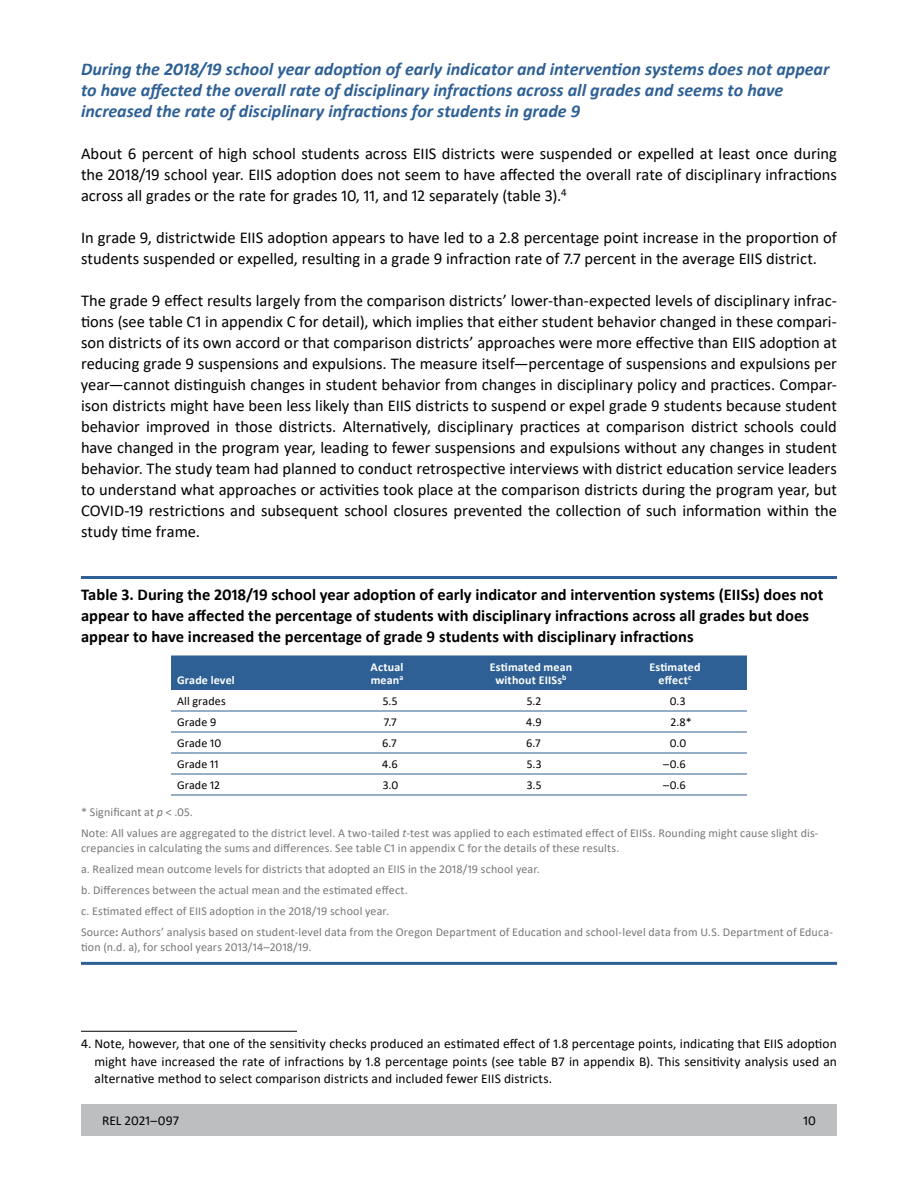
<style>
.page{position:relative;width:918px;height:1188px;background:#fff}
.page>*{position:absolute;margin:0;border:0;box-sizing:border-box;transform-origin:0 0}
.t1{font:italic 700 18px/21px "Calibri";color:#2e6095}
.t2{font:16.5px/21px "Calibri";letter-spacing:-.005em;color:#000;text-align:justify}
.t3{font:700 16.5px/21px "Calibri";color:#000}
.t4{font:13.5px/17.2px "Calibri";letter-spacing:.005em;color:#000;text-align:justify}
.t5{font:12px/15px "Calibri";letter-spacing:.01em;color:#77787b}
.t6{font:12px "Calibri";letter-spacing:.015em;color:#000}
.t7{font:700 12px/13.5px "Calibri";letter-spacing:.015em;color:#fff;text-align:center}
.s1{font-style:italic}
.s2{font-weight:700}
</style>
<div class="page">
<div style="left:171px;top:656px;width:576px;height:34px;background:#2e6095"></div>
<svg style="left:171px;top:710px;width:576px;height:85px"></svg>
<div style="left:81px;top:1104px;width:756px;height:32px;background:#bcbec0"></div>
<hr style="left:81px;top:576px;width:756px;height:3px;background:#2e6095">
<hr style="left:81px;top:962px;width:756px;height:3px;background:#2e6095">
<hr style="left:171px;top:711px;width:144px;height:1px;background:#2e6095">
<hr style="left:315px;top:711px;width:144px;height:1px;background:#2e6095">
<hr style="left:459px;top:711px;width:144px;height:1px;background:#2e6095">
<hr style="left:603px;top:711px;width:144px;height:1px;background:#2e6095">
<hr style="left:171px;top:732px;width:144px;height:1px;background:#2e6095">
<hr style="left:315px;top:732px;width:144px;height:1px;background:#2e6095">
<hr style="left:459px;top:732px;width:144px;height:1px;background:#2e6095">
<hr style="left:603px;top:732px;width:144px;height:1px;background:#2e6095">
<hr style="left:171px;top:753px;width:144px;height:1px;background:#2e6095">
<hr style="left:315px;top:753px;width:144px;height:1px;background:#2e6095">
<hr style="left:459px;top:753px;width:144px;height:1px;background:#2e6095">
<hr style="left:603px;top:753px;width:144px;height:1px;background:#2e6095">
<hr style="left:171px;top:774px;width:144px;height:1px;background:#2e6095">
<hr style="left:315px;top:774px;width:144px;height:1px;background:#2e6095">
<hr style="left:459px;top:774px;width:144px;height:1px;background:#2e6095">
<hr style="left:603px;top:774px;width:144px;height:1px;background:#2e6095">
<hr style="left:171px;top:795px;width:144px;height:1px;background:#2e6095">
<hr style="left:315px;top:795px;width:144px;height:1px;background:#2e6095">
<hr style="left:459px;top:795px;width:144px;height:1px;background:#2e6095">
<hr style="left:603px;top:795px;width:144px;height:1px;background:#2e6095">
<hr style="left:81px;top:1031px;width:216px;height:1px;background:#000">
<p class="t1" style="left:81px;top:58px;width:750px">During the 2018/19 school year adoption ofearly indicator and intervention systems does not appear to have affected the overall rate ofdisciplinary infractions across all grades and seems to have increased the rate ofdisciplinary infractions for students in grade 9</p>
<p class="t2" style="left:81px;top:143px;width:758px">About 6 percent of high school students across EIIS districts were suspended or expelled at least once during the 2018/19 school year. EIIS adoption does not seem to have affected the overall rate of disciplinary infractions across all grades or the rate for grades 10, 11, and 12 separately (table 3).<sup>4</sup></p>
<p class="t2" style="left:81px;top:227px;width:758px">In grade 9, districtwide EIIS adoption appears to have led to a 2.8 percentage point increase in the proportion of students suspended or expelled, resulting in a grade 9 infraction rate of 7.7 percent in the average EIIS district.</p>
<p class="t2" style="left:81px;top:290px;width:758px">The grade 9 effect results largely from the comparison districts’ lower-than-expected levels of disciplinary infrac&shy;tions (see table C1 in appendix C for detail), which implies that either student behavior changed in these compari&shy;son districts of its own accord or that comparison districts’ approaches were more effective than EIIS adoption at reducing grade 9 suspensions and expulsions. The measure itself—percentage of suspensions and expulsions per year—cannot distinguish changes in student behavior from changes in disciplinary policy and practices. Compar&shy;ison districts might have been less likely than EIIS districts to suspend or expel grade 9 students because student behavior improved in those districts. Alternatively, disciplinary practices at comparison district schools could have changed in the program year, leading to fewer suspensions and expulsions without any changes in student behavior. The study team had planned to conduct retrospective interviews with district education service leaders to understand what approaches or activities took place at the comparison districts during the program year, but COVID-19 restrictions and subsequent school closures prevented the collection of such information within the study time frame.</p>
<p class="t3" style="left:81px;top:584px;width:744px">Table 3. During the 2018/19 school year adoption of early indicator and intervention systems (EIISs) does not appear to have affected the percentage of students with disciplinary infractions across all grades but does appear to have increased the percentage of grade 9 students with disciplinary infractions</p>
<p class="t7" style="left:177px;top:673px;width:59px">Grade level</p>
<p class="t7" style="left:371px;top:660px;width:34px;text-align:left">Actual mean<sup>a</sup></p>
<p class="t7" style="left:490px;top:660px;width:84px">Estimated mean without EIISs<sup>b</sup></p>
<p class="t7" style="left:649px;top:660px;width:53px">Estimated effect<sup>c</sup></p>
<p class="t6" style="left:177px;top:693px;width:50px">All grades</p>
<p class="t6" style="left:383px;top:693px;width:16px">5.5</p>
<p class="t6" style="left:527px;top:693px;width:16px">5.2</p>
<p class="t6" style="left:670px;top:693px;width:17px">0.3</p>
<p class="t6" style="left:177px;top:714px;width:41px">Grade 9</p>
<p class="t6" style="left:384px;top:714px;width:14px">7.7</p>
<p class="t6" style="left:526px;top:714px;width:17px">4.9</p>
<p class="t6" style="left:671px;top:714px;width:23px">2.8*</p>
<p class="t6" style="left:177px;top:735px;width:46px">Grade 10</p>
<p class="t6" style="left:382px;top:735px;width:16px">6.7</p>
<p class="t6" style="left:526px;top:735px;width:16px">6.7</p>
<p class="t6" style="left:670px;top:735px;width:18px">0.0</p>
<p class="t6" style="left:177px;top:756px;width:43px">Grade 11</p>
<p class="t6" style="left:382px;top:756px;width:17px">4.6</p>
<p class="t6" style="left:527px;top:756px;width:16px">5.3</p>
<p class="t6" style="left:663px;top:756px;width:24px">–0.6</p>
<p class="t6" style="left:177px;top:777px;width:45px">Grade 12</p>
<p class="t6" style="left:383px;top:777px;width:17px">3.0</p>
<p class="t6" style="left:527px;top:777px;width:16px">3.5</p>
<p class="t6" style="left:663px;top:777px;width:24px">–0.6</p>
<p class="t5" style="left:81px;top:805px;width:113px">* Significant at <span class="s1">p</span> &lt; .05.</p>
<p class="t5" style="left:81px;top:826px;width:739px">Note: All values are aggregated to the district level. A two-tailed <span class="s1">t</span>-test was applied to each estimated effect of EIISs. Rounding might cause slight dis&shy;crepancies in calculating the sums and differences. See table C1 in appendix C for the details of these results.</p>
<p class="t5" style="left:81px;top:859px;width:460px;line-height:21px">a. Realized mean outcome levels for districts that adopted an EIIS in the 2018/19 school year. b. Differences between the actual mean and the estimated effect.<br>c. Estimated effect of EIIS adoption in the 2018/19 school year.</p>
<p class="t5" style="left:81px;top:925px;width:754px">Source<span class="s2">:</span> Authors’ analysis based on student-level data from the Oregon Department of Education and school-level data from U.S. Department of Educa&shy;tion (n.d. a), for school years 2013/14–2018/19.</p>
<p class="t4" style="left:94px;top:1035px;width:744px;text-indent:-14px">4. Note, however, that one of the sensitivity checks produced an estimated effect of 1.8 percentage points, indicating that EIIS adoption might have increased the rate of infractions by 1.8 percentage points (see table B7 in appendix B). This sensitivity analysis used an alternative method to select comparison districts and included fewer EIIS districts.</p>
<p class="t4" style="left:102px;top:1111px;width:79px">REL 2021–097</p>
<p class="t4" style="left:804px;top:1111px;width:14px">10</p>
</div>
